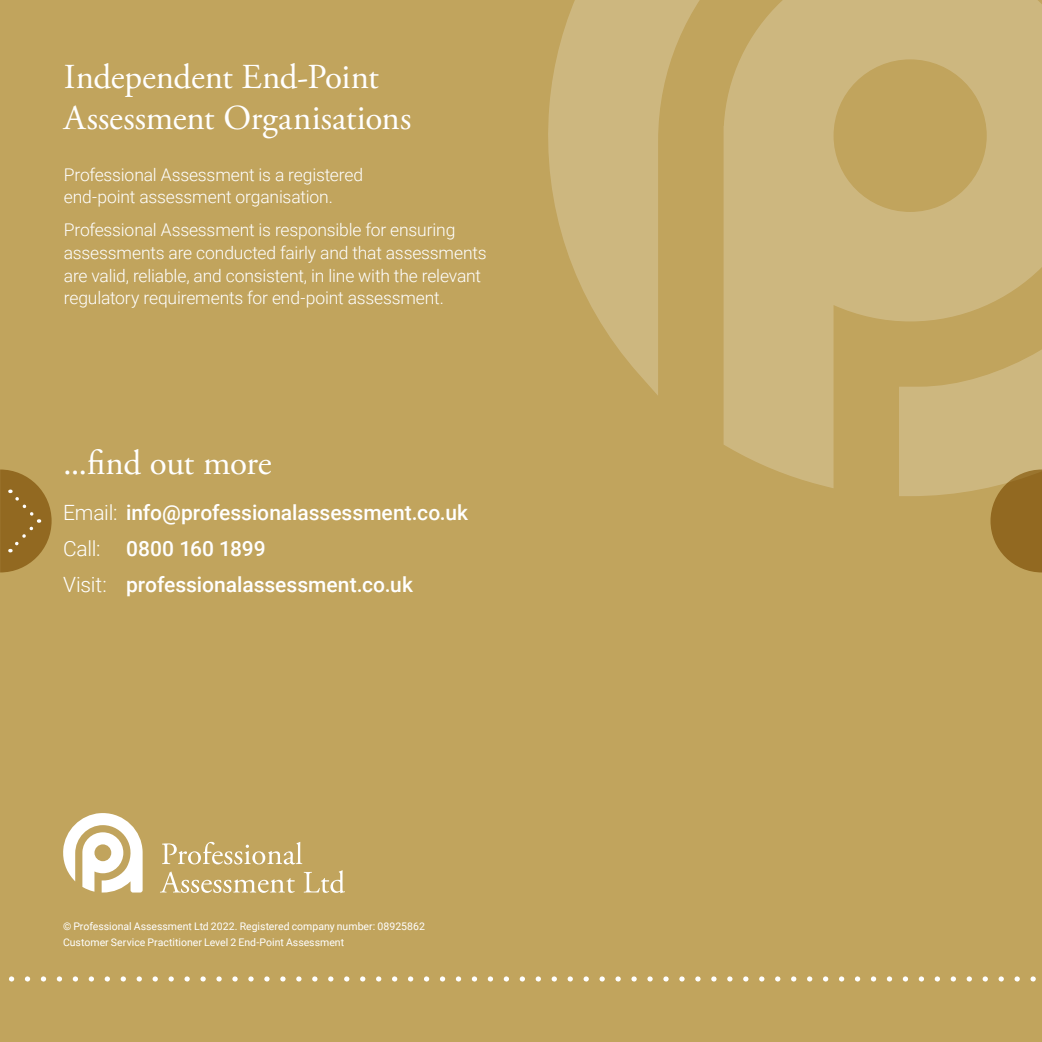
<style>
.page{position:relative;width:1042px;height:1042px;background:#c1a45d}
.page>*{position:absolute;margin:0;border:0;box-sizing:border-box;transform-origin:0 0}
.t1{font:35px/40.2px "Adobe Garamond Pro";letter-spacing:-.01em;color:#fff}
.t2{font:500 21px/36.2px "Roboto";color:#fff}
.t3{font:300 17.5px/22.8px "Roboto";letter-spacing:-.01em;color:#fff}
.t4{font:10.5px/15.8px "Roboto";color:#fff}
.s1{font-weight:300}
</style>
<div class="page">
<svg style="left:548px;top:0;width:494px;height:496px;fill:#cdb77f"></svg>
<svg style="left:0;top:469px;width:52px;height:103px"></svg>
<svg style="left:990px;top:469px;width:52px;height:103px"></svg>
<svg style="left:63px;top:813px;width:80px;height:79px"></svg>
<svg style="left:162px;top:842px;width:140px;height:22px"></svg>
<svg style="left:160px;top:871px;width:135px;height:22px"></svg>
<svg style="left:304px;top:870px;width:41px;height:23px"></svg>
<svg style="left:9px;top:976px;width:1027px;height:5px"></svg>
<h1 class="t1" style="left:64px;top:58px;width:349px">Independent End-Point<br>Assessment Organisations</h1>
<p class="t3" style="left:64px;top:162px;width:301px">Professional Assessment is a registered end-point assessment organisation.</p>
<p class="t3" style="left:64px;top:218px;width:424px">Professional Assessment is responsible for ensuring assessments are conducted fairly and that assessments are valid, reliable, and consistent, in line with the relevant regulatory requirements for end-point assessment.</p>
<h1 class="t1" style="left:63px;top:444px;width:210px">...find out more</h1>
<p class="t2" style="left:63px;top:493px;width:406px"><span class="s1">Email:</span> info@professionalassessment.co.uk<br><span class="s1">Call:</span> 0800 160 1899<br><span class="s1">Visit:</span> professionalassessment.co.uk</p>
<p class="t4" style="left:63px;top:918px;width:363px">© Professional Assessment Ltd 2022. Registered company number: 08925862<br>Customer Service Practitioner Level 2 End-Point Assessment</p>
</div>
